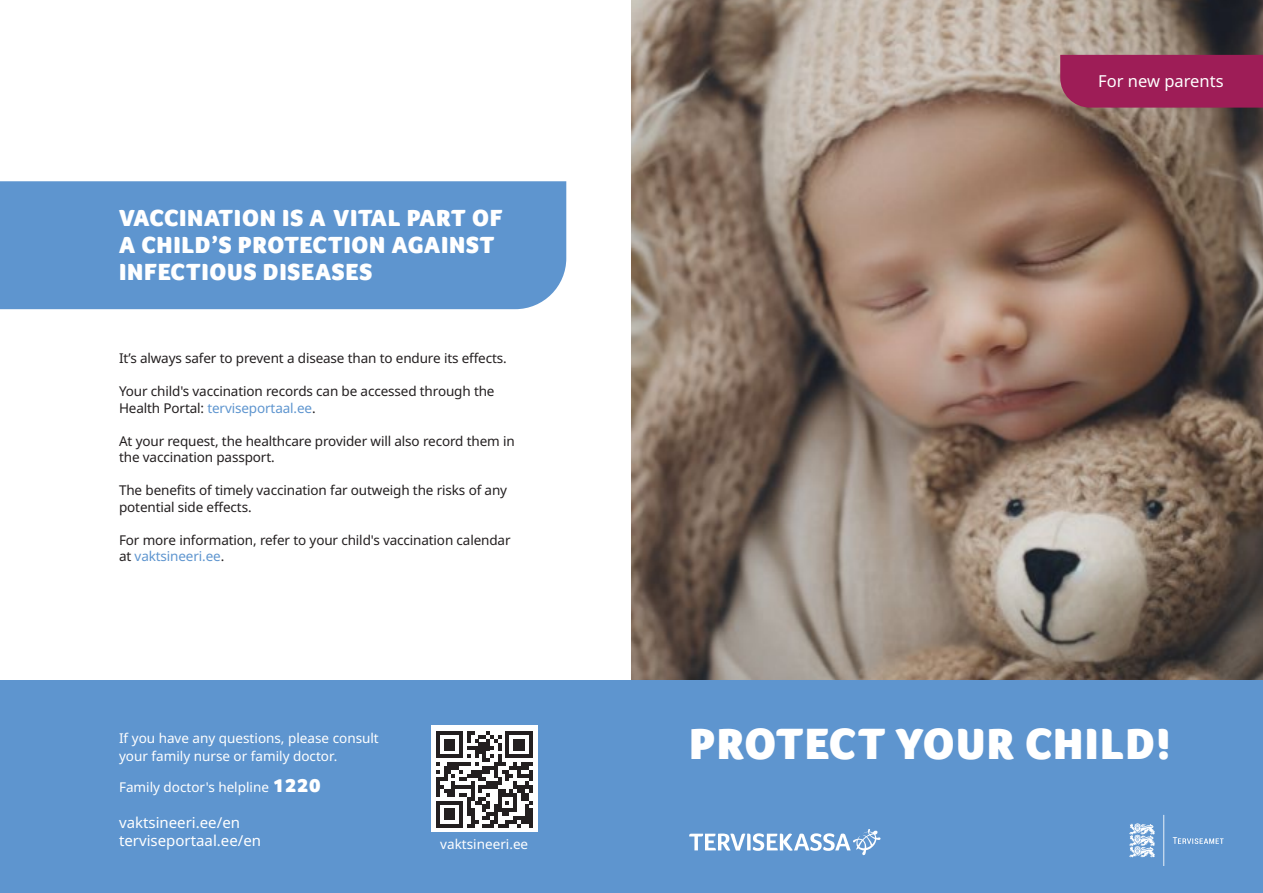
<style>
.page{position:relative;width:1263px;height:893px;background:#fff}
.page>*{position:absolute;margin:0;border:0;box-sizing:border-box;transform-origin:0 0}
.t1{font:900 45px "Foco";letter-spacing:.03em;color:#fff}
.t2{font:900 24px/27px "Foco";letter-spacing:.03em;color:#fff}
.t3{font:16.5px "Noto Sans";color:#fff}
.t4{font:15px/18px "Noto Sans";color:#fff}
.t5{font:13.5px/16.5px "Noto Sans";letter-spacing:-.01em;color:#231f20}
.t6{font:13.5px/18px "Noto Sans";color:#fff}
.s1{color:#5e95cf}
.s2{font-family:"Foco";font-weight:900;font-size:19.5px}
</style>
<div class="page">
<img style="left:631px;top:0;width:632px;height:680px">
<div style="left:1060px;top:55px;width:203px;height:53px;background:#9e1d57"></div>
<div style="left:0;top:680px;width:1263px;height:213px;background:#5e95cf"></div>
<svg style="left:689px;top:829px;width:192px;height:26px"></svg>
<svg style="left:1129px;top:815px;width:35px;height:51px"></svg>
<svg style="left:1173px;top:837px;width:50px;height:7px"></svg>
<div style="left:431px;top:725px;width:107px;height:107px;background:#fff"></div>
<svg style="left:436px;top:731px;width:97px;height:97px"></svg>
<div style="left:0;top:181px;width:566px;height:128px;background:#5e95cf"></div>
<h2 class="t2" style="left:119px;top:204px;width:385px">VACCINATION IS A VITAL PART OF<br>A CHILD’S PROTECTION AGAINST<br>INFECTIOUS DISEASES</h2>
<p class="t5" style="left:119px;top:351px;width:389px">It’s always safer to prevent a disease than to endure its effects.</p>
<p class="t5" style="left:119px;top:384px;width:377px">Your child's vaccination records can be accessed through the<br>Health Portal: <span class="s1">terviseportaal.ee</span>.</p>
<p class="t5" style="left:119px;top:433px;width:397px">At your request, the healthcare provider will also record them in the vaccination passport.</p>
<p class="t5" style="left:119px;top:483px;width:390px">The benefits of timely vaccination far outweigh the risks of any potential side effects.</p>
<p class="t5" style="left:119px;top:532px;width:393px">For more information, refer to your child's vaccination calendar at <span class="s1">vaktsineeri.ee</span>.</p>
<p class="t6" style="left:119px;top:729px;width:261px">If you have any questions, please consult your family nurse or family doctor.</p>
<p class="t6" style="left:119px;top:779px;width:203px">Family doctor's helpline <span class="s2">1220</span></p>
<p class="t4" style="left:119px;top:814px;width:144px">vaktsineeri.ee/en terviseportaal.ee/en</p>
<p class="t6" style="left:440px;top:835px;width:89px">vaktsineeri.ee</p>
<p class="t3" style="left:1098px;top:69px;width:127px">For new parents</p>
<h1 class="t1" style="left:689px;top:714px;width:483px">PROTECT YOUR CHILD!</h1>
</div>
